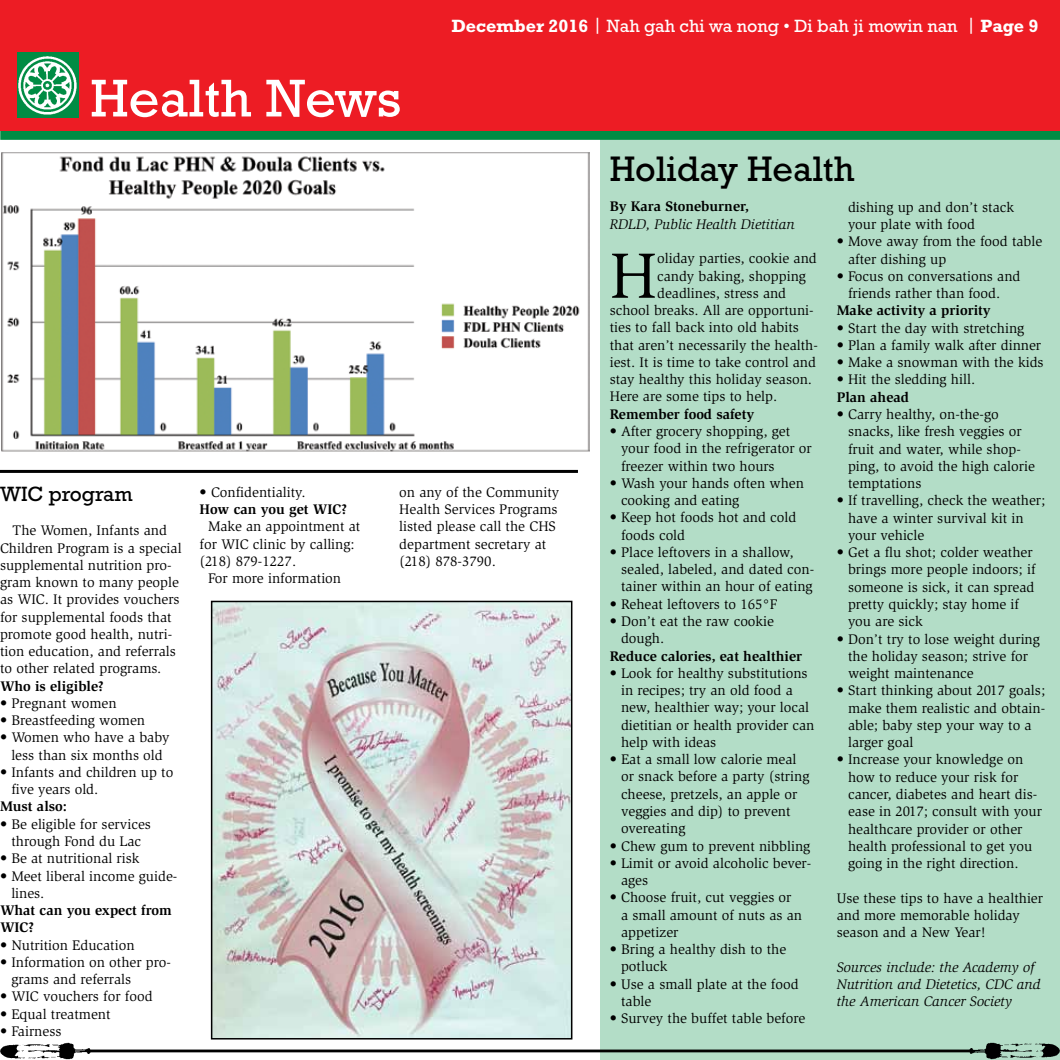
<style>
.page{position:relative;width:1060px;height:1060px;background:#fff}
.page>*{position:absolute;margin:0;border:0;box-sizing:border-box;transform-origin:0 0}
.t1{font:65.7px "Slimbach Std";color:#000}
.t2{font:54px "Rockwell Std";color:#fff}
.t3{font:36px "Rockwell Std";color:#000}
.t4{font:21px "Rockwell Std";color:#000}
.t5{font:18px "Rockwell Std";color:#fff}
.t6{font:14.25px/17.2px "Slimbach Std";color:#000}
.t7{font:700 14.25px/17.2px "Slimbach Std";color:#000}
.t8{font:italic 14.25px/17.2px "Slimbach Std";color:#000}
.s1{font-weight:700}
</style>
<div class="page">
<div style="left:600px;top:128px;width:459px;height:931px;background:#b3ddc7"></div>
<div style="left:0;top:131px;width:1059px;height:9px;background:#008c44"></div>
<div style="left:0;top:0;width:1059px;height:131px;background:#ed1c24"></div>
<img style="left:17px;top:52px;width:62px;height:65px">
<img style="left:0;top:1042px;width:92px;height:17px">
<img style="left:967px;top:1042px;width:92px;height:17px">
<hr style="left:89px;top:1049px;width:881px;height:2px;background:#000">
<img style="left:1px;top:152px;width:588px;height:300px">
<hr style="left:0;top:469px;width:577px;height:3px;background:#000">
<img style="left:214px;top:603px;width:355px;height:433px">
<div style="left:211px;top:600px;width:361px;height:439px;border:2px solid #000"></div>
<h2 class="t2" style="left:90px;top:67px;width:312px">Health News</h2>
<p class="t5" style="left:451px;top:15px;width:588px"><span class="s1">December 2016</span> | Nah gah chi wa nong • Di bah ji mowin nan | <span class="s1">Page 9</span></p>
<h3 class="t3" style="left:609px;top:148px;width:246px">Holiday Health</h3>
<h3 class="t4" style="left:0;top:481px;width:134px">WIC program</h3>
<p class="t6" style="left:0;top:521px;width:183px;text-indent:13px">The Women, Infants and<br>Children Program is a special supplemental nutrition pro&shy;gram known to many people as WIC. It provides vouchers for supplemental foods that promote good health, nutri&shy;tion education, and referrals to other related programs.</p>
<p class="t7" style="left:0;top:677px;width:105px">Who is eligible?</p>
<p class="t6" style="left:0;top:694px;width:118px">• Pregnant women</p>
<p class="t6" style="left:0;top:711px;width:147px">• Breastfeeding women</p>
<p class="t6" style="left:0;top:728px;width:171px;text-align:center">• Women who have a baby less than six months old</p>
<p class="t6" style="left:11px;top:763px;width:163px;text-indent:-11px">• Infants and children up to five years old.</p>
<p class="t7" style="left:0;top:797px;width:68px">Must also:</p>
<p class="t6" style="left:0;top:815px;width:152px;text-align:center">• Be eligible for services through Fond du Lac</p>
<p class="t6" style="left:0;top:849px;width:141px">• Be at nutritional risk</p>
<p class="t6" style="left:11px;top:866px;width:167px;text-indent:-11px">• Meet liberal income guide&shy;lines.</p>
<p class="t7" style="left:0;top:901px;width:173px">What can you expect from<br>WIC?</p>
<p class="t6" style="left:0;top:935px;width:136px">• Nutrition Education</p>
<p class="t6" style="left:11px;top:953px;width:161px;text-indent:-11px">• Information on other pro&shy;grams and referrals</p>
<p class="t6" style="left:0;top:987px;width:154px">• WIC vouchers for food</p>
<p class="t6" style="left:0;top:1004px;width:112px">• Equal treatment</p>
<p class="t6" style="left:0;top:1022px;width:63px">• Fairness</p>
<p class="t6" style="left:199px;top:483px;width:108px">• Confidentiality.</p>
<p class="t7" style="left:199px;top:500px;width:149px">How can you get WIC?</p>
<p class="t6" style="left:208px;top:517px;width:154px">Make an appointment at</p>
<p class="t6" style="left:199px;top:535px;width:157px">for WIC clinic by calling:</p>
<p class="t6" style="left:199px;top:552px;width:98px">(218) 879-1227.</p>
<p class="t6" style="left:208px;top:569px;width:134px">For more information</p>
<p class="t6" style="left:399px;top:483px;width:161px">on any of the Community<br>Health Services Programs listed please call the CHS department secretary at (218) 878-3790.</p>
<p class="t7" style="left:609px;top:198px;width:141px">By Kara Stoneburner,</p>
<p class="t8" style="left:609px;top:215px;width:187px">RDLD, Public Health Dietitian</p>
<h1 class="t1" style="left:609px;top:238px;width:49px">H</h1>
<p class="t6" style="left:657px;top:250px;width:161px">oliday parties, cookie and</p>
<p class="t6" style="left:657px;top:267px;width:150px">candy baking, shopping</p>
<p class="t6" style="left:657px;top:284px;width:130px">deadlines, stress and</p>
<p class="t6" style="left:609px;top:301px;width:205px">school breaks. All are opportuni-</p>
<p class="t6" style="left:609px;top:319px;width:191px">ties to fall back into old habits</p>
<p class="t6" style="left:609px;top:336px;width:209px">that aren’t necessarily the health-</p>
<p class="t6" style="left:609px;top:353px;width:208px">iest. It is time to take control and</p>
<p class="t6" style="left:609px;top:371px;width:204px">stay healthy this holiday season.</p>
<p class="t6" style="left:609px;top:388px;width:169px">Here are some tips to help.</p>
<p class="t7" style="left:609px;top:405px;width:146px">Remember food safety</p>
<p class="t6" style="left:621px;top:422px;width:192px;text-indent:-11px">• After grocery shopping, get your food in the refrigerator or freezer within two hours</p>
<p class="t6" style="left:621px;top:474px;width:184px;text-indent:-11px">• Wash your hands often when cooking and eating</p>
<p class="t6" style="left:621px;top:509px;width:177px;text-indent:-11px">• Keep hot foods hot and cold foods cold</p>
<p class="t6" style="left:621px;top:543px;width:194px;text-indent:-11px">• Place leftovers in a shallow, sealed, labeled, and dated con&shy;tainer within an hour of eating</p>
<p class="t6" style="left:609px;top:595px;width:169px">• Reheat leftovers to 165°F</p>
<p class="t6" style="left:621px;top:612px;width:154px;text-indent:-11px">• Don’t eat the raw cookie dough.</p>
<p class="t7" style="left:609px;top:646px;width:194px">Reduce calories, eat healthier</p>
<p class="t6" style="left:621px;top:664px;width:195px;text-indent:-11px">• Look for healthy substitutions in recipes; try an old food a new, healthier way; your local dietitian or health provider can help with ideas</p>
<p class="t6" style="left:621px;top:750px;width:190px;text-indent:-11px">• Eat a small low calorie meal or snack before a party (string cheese, pretzels, an apple or veggies and dip) to prevent overeating</p>
<p class="t6" style="left:609px;top:836px;width:202px">• Chew gum to prevent nibbling</p>
<p class="t6" style="left:621px;top:854px;width:192px;text-indent:-11px">• Limit or avoid alcoholic bever&shy;ages</p>
<p class="t6" style="left:621px;top:888px;width:182px;text-indent:-11px">• Choose fruit, cut veggies or a small amount of nuts as an appetizer</p>
<p class="t6" style="left:621px;top:940px;width:167px;text-indent:-11px">• Bring a healthy dish to the potluck</p>
<p class="t6" style="left:621px;top:974px;width:179px;text-indent:-11px">• Use a small plate at the food table</p>
<p class="t6" style="left:609px;top:1009px;width:197px">• Survey the buffet table before</p>
<p class="t6" style="left:847px;top:198px;width:167px">dishing up and don’t stack your plate with food</p>
<p class="t6" style="left:847px;top:233px;width:196px;text-indent:-11px">• Move away from the food table after dishing up</p>
<p class="t6" style="left:847px;top:267px;width:174px;text-indent:-11px">• Focus on conversations and friends rather than food.</p>
<p class="t7" style="left:836px;top:302px;width:156px">Make activity a priority</p>
<p class="t6" style="left:836px;top:319px;width:189px">• Start the day with stretching</p>
<p class="t6" style="left:836px;top:336px;width:206px">• Plan a family walk after dinner</p>
<p class="t6" style="left:836px;top:354px;width:208px">• Make a snowman with the kids</p>
<p class="t6" style="left:836px;top:371px;width:140px">• Hit the sledding hill.</p>
<p class="t7" style="left:836px;top:388px;width:74px">Plan ahead</p>
<p class="t6" style="left:847px;top:405px;width:188px;text-indent:-11px">• Carry healthy, on-the-go snacks, like fresh veggies or fruit and water, while shop&shy;ping, to avoid the high calorie temptations</p>
<p class="t6" style="left:847px;top:492px;width:199px;text-indent:-11px">• If travelling, check the weather; have a winter survival kit in your vehicle</p>
<p class="t6" style="left:847px;top:543px;width:189px;text-indent:-11px">• Get a flu shot; colder weather brings more people indoors; if someone is sick, it can spread pretty quickly; stay home if you are sick</p>
<p class="t6" style="left:847px;top:630px;width:193px;text-indent:-11px">• Don’t try to lose weight during the holiday season; strive for weight maintenance</p>
<p class="t6" style="left:847px;top:681px;width:198px;text-indent:-11px">• Start thinking about 2017 goals; make them realistic and obtain&shy;able; baby step your way to a larger goal</p>
<p class="t6" style="left:847px;top:750px;width:195px;text-indent:-11px">• Increase your knowledge on how to reduce your risk for cancer, diabetes and heart dis&shy;ease in 2017; consult with your healthcare provider or other health professional to get you going in the right direction.</p>
<p class="t6" style="left:836px;top:889px;width:208px">Use these tips to have a healthier and more memorable holiday season and a New Year!</p>
<p class="t8" style="left:836px;top:958px;width:205px">Sources include: the Academy of<br>Nutrition and Dietetics, CDC and the American Cancer Society</p>
</div>
